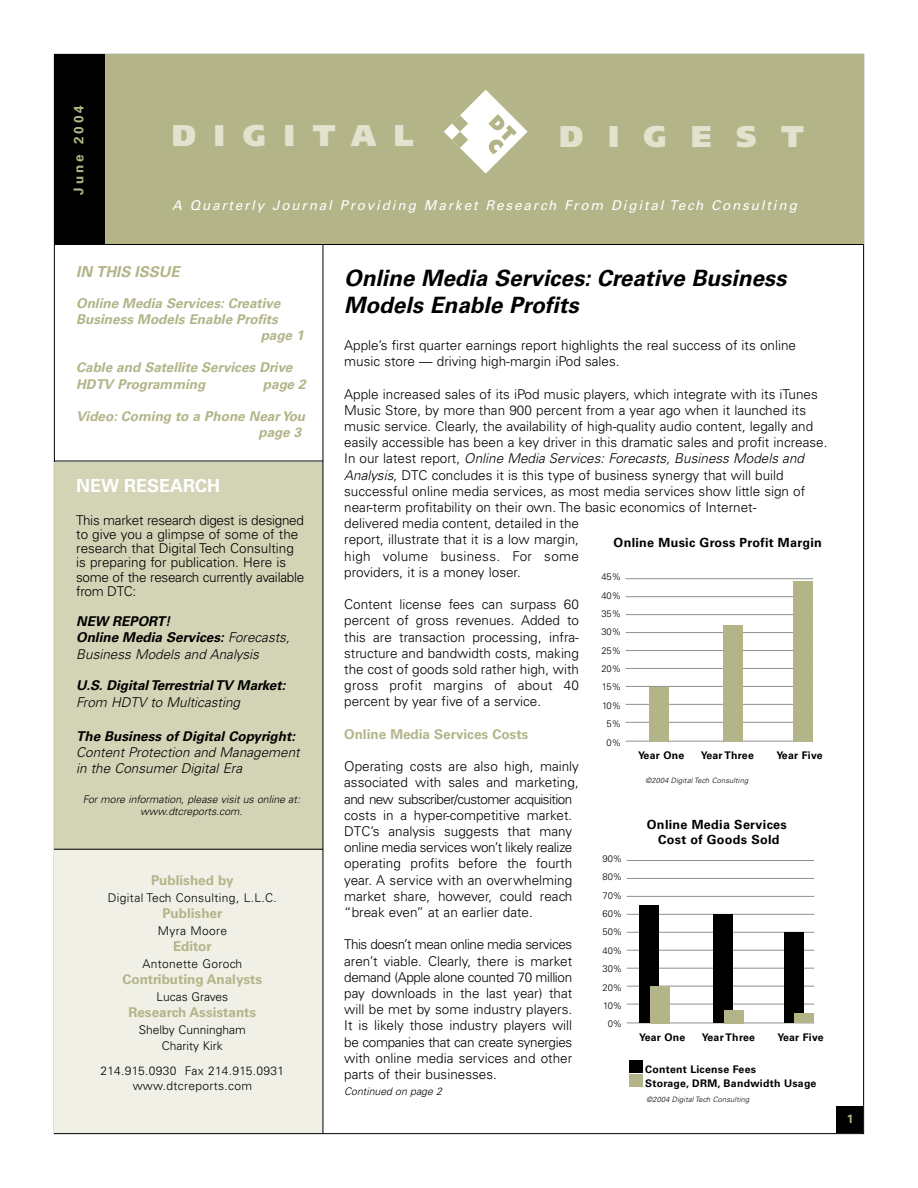
<style>
.page{position:relative;width:918px;height:1188px;background:#fff}
.page>*{position:absolute;margin:0;border:0;box-sizing:border-box;transform-origin:0 0}
.t1{font:900 30px "Frutiger";letter-spacing:.59em;color:#e2e2ce}
.t2{font:italic 700 22.5px/27px "Univers";color:#000}
.t3{font:700 18px "Univers";color:#fff}
.t4{font:italic 700 15px "Univers";color:#b3b488}
.t5{font:300 13.5px/16.2px "Univers";color:#000}
.t6{font:300 13.5px/14.2px "Univers";letter-spacing:-.02em;color:#000}
.t7{font:italic 700 13.5px/16.2px "Univers";color:#b3b488}
.t8{font:italic 300 13.5px/16.2px "Univers";color:#000}
.t9{font:700 13.5px "Univers";color:#b3b488}
.t10{font:italic 13.5px "Univers";letter-spacing:.14em;color:#fff}
.t11{font:italic 700 13.5px "Univers";color:#000}
.t12{font:700 13.5px "Univers";letter-spacing:.22em;color:#b3b488}
.t13{font:700 12.6px/15.1px "Univers";letter-spacing:.025em;color:#000;text-align:center}
.t14{font:300 12px/14.4px "Univers";letter-spacing:.03em;color:#000;text-align:center}
.t15{font:300 12px/16.5px "Univers";color:#000;text-align:center}
.t16{font:700 12px "Univers";color:#b3b488}
.t17{font:700 10.5px/14.4px "Univers";letter-spacing:.025em;color:#000}
.t18{font:italic 300 10.5px/12px "Univers";color:#000;text-align:center}
.t19{font:300 9.45px/18.3px "Univers";color:#000;text-align:center}
.t20{font:italic 300 7.35px "Univers";letter-spacing:.025em;color:#000}
.s1{font-weight:700}
.s2{font-style:italic}
</style>
<div class="page">
<div style="left:54px;top:850px;width:269px;height:283px;background:#f0f0e7"></div>
<div style="left:54px;top:462px;width:269px;height:387px;background:#d3d4b6"></div>
<div style="left:54px;top:54px;width:810px;height:190px;background:#b3b488"></div>
<hr style="left:54px;top:244px;width:810px;height:1px;background:#000">
<hr style="left:323px;top:244px;width:1px;height:890px;background:#000">
<svg style="left:444px;top:90px;width:84px;height:84px"></svg>
<div style="left:54px;top:54px;width:51px;height:190px;background:#000"></div>
<div style="left:836px;top:1106px;width:27px;height:27px;background:#000"></div>
<hr style="left:54px;top:461px;width:269px;height:1px;background:#000">
<hr style="left:54px;top:849px;width:269px;height:1px;background:#000">
<hr style="left:626px;top:741px;width:187px;height:1px;background:#8f8f8f">
<hr style="left:626px;top:722px;width:187px;height:1px;background:#8f8f8f">
<hr style="left:626px;top:704px;width:187px;height:1px;background:#8f8f8f">
<hr style="left:626px;top:686px;width:187px;height:1px;background:#8f8f8f">
<hr style="left:626px;top:668px;width:187px;height:1px;background:#8f8f8f">
<hr style="left:626px;top:650px;width:187px;height:1px;background:#8f8f8f">
<hr style="left:626px;top:632px;width:187px;height:1px;background:#8f8f8f">
<hr style="left:626px;top:614px;width:187px;height:1px;background:#8f8f8f">
<hr style="left:626px;top:596px;width:187px;height:1px;background:#8f8f8f">
<hr style="left:626px;top:578px;width:187px;height:1px;background:#8f8f8f">
<div style="left:649px;top:687px;width:20px;height:54px;background:#b3b488"></div>
<div style="left:723px;top:625px;width:19px;height:116px;background:#b3b488"></div>
<div style="left:793px;top:581px;width:20px;height:160px;background:#b3b488"></div>
<hr style="left:627px;top:1023px;width:187px;height:1px;background:#8f8f8f">
<hr style="left:627px;top:1004px;width:187px;height:1px;background:#8f8f8f">
<hr style="left:627px;top:986px;width:187px;height:1px;background:#8f8f8f">
<hr style="left:627px;top:968px;width:187px;height:1px;background:#8f8f8f">
<hr style="left:627px;top:950px;width:187px;height:1px;background:#8f8f8f">
<hr style="left:627px;top:932px;width:187px;height:1px;background:#8f8f8f">
<hr style="left:627px;top:914px;width:187px;height:1px;background:#8f8f8f">
<hr style="left:627px;top:896px;width:187px;height:1px;background:#8f8f8f">
<hr style="left:627px;top:878px;width:187px;height:1px;background:#8f8f8f">
<hr style="left:627px;top:860px;width:187px;height:1px;background:#8f8f8f">
<div style="left:629px;top:1060px;width:14px;height:12px;background:#000"></div>
<div style="left:629px;top:1074px;width:14px;height:13px;background:#b3b488"></div>
<div style="left:713px;top:914px;width:20px;height:109px;background:#000"></div>
<div style="left:639px;top:905px;width:20px;height:118px;background:#000"></div>
<div style="left:650px;top:986px;width:20px;height:37px;background:#b3b488"></div>
<div style="left:784px;top:932px;width:20px;height:91px;background:#000"></div>
<div style="left:724px;top:1010px;width:19px;height:13px;background:#b3b488"></div>
<div style="left:794px;top:1014px;width:20px;height:9px;background:#b3b488"></div>
<p class="t12" style="left:74px;top:195px;width:91px;rotate:-90deg">June 2004</p>
<h1 class="t1" style="left:172px;top:123px;width:244px">DIGITAL</h1>
<h1 class="t1" style="left:559px;top:124px;width:246px">DIGEST</h1>
<p class="t10" style="left:172px;top:201px;width:626px">A Quarterly Journal Providing Market Research From Digital Tech Consulting</p>
<p class="t4" style="left:76px;top:266px;width:105px">IN THIS ISSUE</p>
<p class="t7" style="left:76px;top:296px;width:206px">Online Media Services: Creative</p>
<p class="t7" style="left:76px;top:312px;width:203px">Business Models Enable Profits</p>
<p class="t7" style="left:261px;top:328px;width:44px">page 1</p>
<p class="t7" style="left:76px;top:361px;width:218px">Cable and Satellite Services Drive<br>HDTV Programming</p>
<p class="t7" style="left:263px;top:377px;width:44px">page 2</p>
<p class="t7" style="left:76px;top:409px;width:231px;text-align:right">Video: Coming to a Phone Near You page 3</p>
<h3 class="t3" style="left:76px;top:479px;width:145px">NEW RESEARCH</h3>
<p class="t6" style="left:76px;top:514px;width:230px">This market research digest is designed to give you a glimpse of some of the research that Digital Tech Consulting is preparing for publication. Here is some of the research currently available from DTC:</p>
<p class="t8" style="left:76px;top:615px;width:215px"><span class="s1">NEW REPORT!<br>Online Media Services:</span> Forecasts,<br>Business Models and Analysis</p>
<p class="t11" style="left:76px;top:681px;width:211px">U.S. Digital Terrestrial TV Market:</p>
<p class="t8" style="left:76px;top:695px;width:165px">From HDTV to Multicasting</p>
<p class="t11" style="left:76px;top:731px;width:220px">The Business of Digital Copyright:</p>
<p class="t8" style="left:76px;top:745px;width:225px">Content Protection and Management in the Consumer Digital Era</p>
<p class="t18" style="left:83px;top:795px;width:219px">For more information, please visit us online at: www.dtcreports.com.</p>
<p class="t9" style="left:151px;top:875px;width:84px">Published by</p>
<p class="t14" style="left:108px;top:891px;width:170px">Digital Tech Consulting, L.L.C.</p>
<p class="t9" style="left:162px;top:908px;width:61px">Publisher</p>
<p class="t14" style="left:158px;top:924px;width:71px">Myra Moore</p>
<p class="t9" style="left:173px;top:941px;width:40px">Editor</p>
<p class="t14" style="left:143px;top:957px;width:101px">Antonette Goroch</p>
<p class="t9" style="left:123px;top:974px;width:141px">Contributing Analysts</p>
<p class="t15" style="left:156px;top:989px;width:73px">Lucas Graves</p>
<p class="t9" style="left:128px;top:1007px;width:129px">Research Assistants</p>
<p class="t15" style="left:139px;top:1022px;width:108px">Shelby Cunningham<br>Charity Kirk</p>
<p class="t14" style="left:101px;top:1065px;width:185px">214.915.0930 Fax 214.915.0931 www.dtcreports.com</p>
<h2 class="t2" style="left:344px;top:267px;width:444px">Online Media Services: Creative Business<br>Models Enable Profits</h2>
<p class="t5" style="left:344px;top:338px;width:453px">Apple’s first quarter earnings report highlights the real success of its online music store — driving high-margin iPod sales.</p>
<p class="t5" style="left:344px;top:387px;width:485px">Apple increased sales of its iPod music players, which integrate with its iTunes Music Store, by more than 900 percent from a year ago when it launched its music service. Clearly, the availability of high-quality audio content, legally and easily accessible has been a key driver in this dramatic sales and profit increase.<br>In our latest report, <span class="s2">Online Media Services: Forecasts, Business Models and Analysis</span>, DTC concludes it is this type of business synergy that will build successful online media services, as most media services show little sign of near-term profitability on their own. The basic economics of Internet-<br>delivered media content, detailed in the<br>report, illustrate that it is a low margin,<br>high volume business. For some<br>providers, it is a money loser.</p>
<p class="t5" style="left:344px;top:597px;width:236px;text-align:justify">Content license fees can surpass 60 percent of gross revenues. Added to this are transaction processing, infra&shy;structure and bandwidth costs, making the cost of goods sold rather high, with gross profit margins of about 40 percent by year five of a service.</p>
<p class="t9" style="left:344px;top:729px;width:186px">Online Media Services Costs</p>
<p class="t5" style="left:344px;top:759px;width:236px">Operating costs are also high, mainly associated with sales and marketing, and new subscriber/customer acquisition costs in a hyper-competitive market.<br>DTC’s analysis suggests that many online media services won’t likely realize operating profits before the fourth year. A service with an overwhelming market share, however, could reach “break even” at an earlier date.</p>
<p class="t5" style="left:344px;top:938px;width:230px;text-align:justify">This doesn’t mean online media services aren’t viable. Clearly, there is market demand (Apple alone counted 70 million pay downloads in the last year) that will be met by some industry players.<br>It is likely those industry players will be companies that can create synergies with online media services and other parts of their businesses.</p>
<p class="t18" style="left:344px;top:1086px;width:99px">Continued on page 2</p>
<p class="t13" style="left:614px;top:536px;width:210px">Online Music Gross Profit Margin</p>
<p class="t19" style="left:601px;top:569px;width:21px">45%<br>40%<br>35%<br>30%<br>25%<br>20%<br>15%<br>10%<br>5%<br>0%</p>
<p class="t17" style="left:638px;top:750px;width:48px">Year One</p>
<p class="t17" style="left:701px;top:750px;width:55px">Year Three</p>
<p class="t17" style="left:776px;top:750px;width:48px">Year Five</p>
<p class="t20" style="left:645px;top:778px;width:104px">©2004 Digital Tech Consulting</p>
<p class="t13" style="left:647px;top:818px;width:142px">Online Media Services<br>Cost of Goods Sold</p>
<p class="t19" style="left:602px;top:850px;width:21px">90%<br>80%<br>70%<br>60%<br>50%<br>40%<br>30%<br>20%<br>10%<br>0%</p>
<p class="t17" style="left:639px;top:1031px;width:48px">Year One</p>
<p class="t17" style="left:702px;top:1031px;width:55px">Year Three</p>
<p class="t17" style="left:778px;top:1031px;width:48px">Year Five</p>
<p class="t17" style="left:645px;top:1063px;width:173px">Content License Fees<br>Storage, DRM, Bandwidth Usage</p>
<p class="t20" style="left:646px;top:1096px;width:104px">©2004 Digital Tech Consulting</p>
<p class="t16" style="left:847px;top:1115px;width:8px">1</p>
</div>
